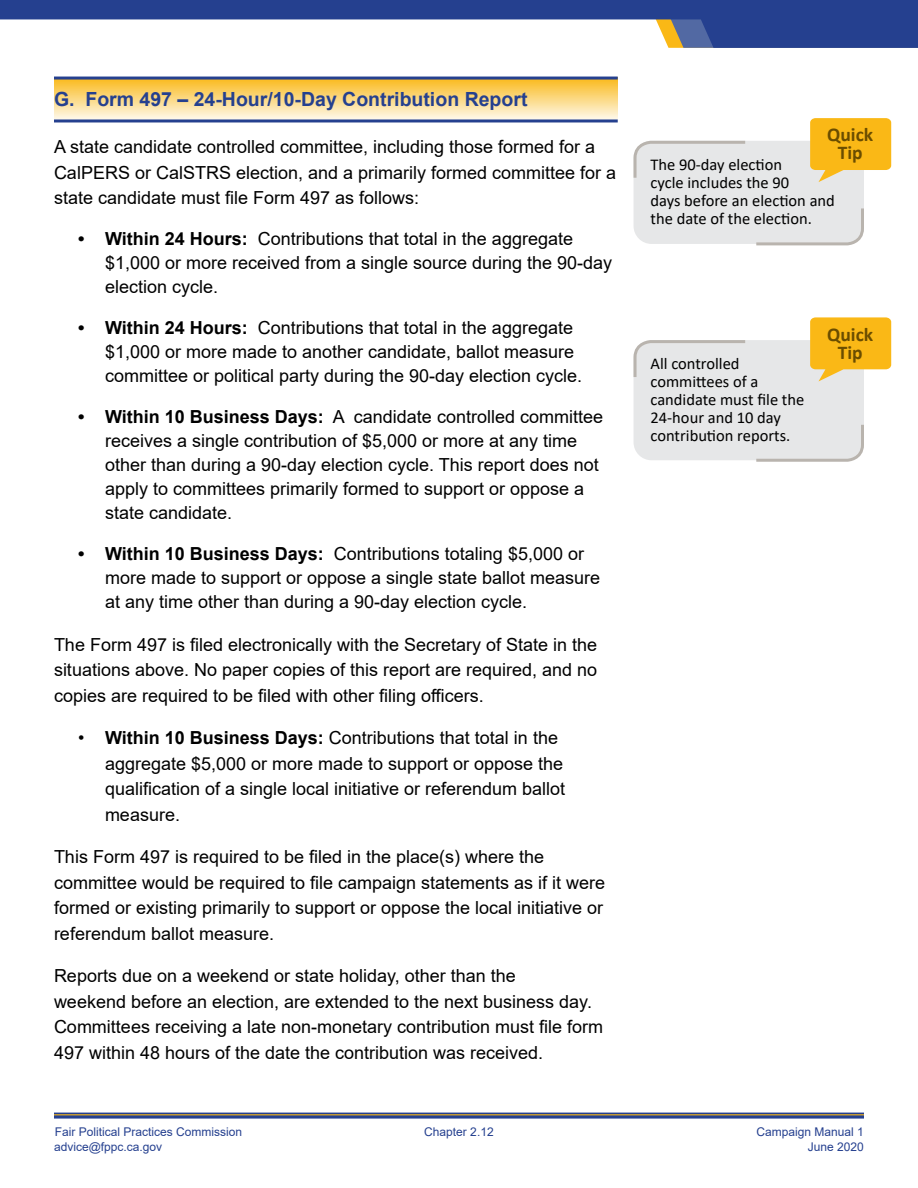
<style>
.page{position:relative;width:918px;height:1188px;background:#fff}
.page>*{position:absolute;margin:0;border:0;box-sizing:border-box;transform-origin:0 0}
.H1_No_Lines{font:700 19.5px "Arial";color:#25408f}
.Quick_Tip_Icon{font:700 19.5px "Calibri";color:#6a4d00}
.Main_Paragraph{font:18px/25.5px "Arial";color:#000}
.Example___Quick_Tip{font:16.5px/18px "Calibri";color:#000}
.t1{font:12px/15px "Arial";color:#25408f}
.s1{font-weight:700}
</style>
<div class="page">
<svg style="left:54px;top:80px;width:564px;height:39px;background:#fbd986"></svg>
<hr style="left:54px;top:77px;width:564px;height:3px;background:#25408f">
<hr style="left:54px;top:119px;width:564px;height:3px;background:#25408f">
<svg style="left:54px;top:1113px;width:810px;height:6px;background:#47598f"></svg>
<hr style="left:54px;top:1114px;width:810px;height:1px;background:#fab816">
<svg style="left:0;top:0;width:918px;height:48px;fill:#25408f"></svg>
<div style="left:634px;top:340px;width:230px;height:120px;background:#e6e7e8;border-radius:18px"></div>
<div style="left:634px;top:141px;width:230px;height:103px;background:#e6e7e8;border-radius:18px"></div>
<svg style="left:633px;top:340px;width:113px;height:40px"></svg>
<svg style="left:633px;top:140px;width:113px;height:41px"></svg>
<svg style="left:756px;top:424px;width:108px;height:38px"></svg>
<svg style="left:756px;top:208px;width:108px;height:38px"></svg>
<svg style="left:810px;top:317px;width:81px;height:64px"></svg>
<svg style="left:810px;top:118px;width:81px;height:64px"></svg>
<p class="H1_No_Lines" style="left:54px;top:86px;width:475px">G. Form 497 – 24-Hour/10-Day Contribution Report</p>
<p class="Main_Paragraph" style="left:54px;top:134px;width:564px">A state candidate controlled committee, including those formed for a<br>CalPERS or CalSTRS election, and a primarily formed committee for a state candidate must file Form 497 as follows:</p>
<p class="Main_Paragraph" style="left:105px;top:227px;width:509px;line-height:24px;text-indent:-27px"><span class="s1">• Within 24 Hours:</span> Contributions that total in the aggregate $1,000 or more received from a single source during the 90-day election cycle.</p>
<p class="Main_Paragraph" style="left:105px;top:316px;width:479px;line-height:24px;text-indent:-27px"><span class="s1">• Within 24 Hours:</span> Contributions that total in the aggregate $1,000 or more made to another candidate, ballot measure committee or political party during the 90-day election cycle.</p>
<p class="Main_Paragraph" style="left:105px;top:405px;width:500px;line-height:24px;text-indent:-27px"><span class="s1">• Within 10 Business Days:</span> A candidate controlled committee receives a single contribution of $5,000 or more at any time other than during a 90-day election cycle. This report does not apply to committees primarily formed to support or oppose a state candidate.</p>
<p class="Main_Paragraph" style="left:105px;top:542px;width:497px;line-height:24px;text-indent:-27px"><span class="s1">• Within 10 Business Days:</span> Contributions totaling $5,000 or more made to support or oppose a single state ballot measure at any time other than during a 90-day election cycle.</p>
<p class="Main_Paragraph" style="left:54px;top:632px;width:545px;text-align:justify">The Form 497 is filed electronically with the Secretary of State in the situations above. No paper copies of this report are required, and no copies are required to be filed with other filing officers.</p>
<p class="Main_Paragraph" style="left:105px;top:725px;width:462px;text-indent:-27px">• <span class="s1">Within 10 Business Days:</span> Contributions that total in the aggregate $5,000 or more made to support or oppose the qualification of a single local initiative or referendum ballot measure.</p>
<p class="Main_Paragraph" style="left:54px;top:844px;width:553px">This Form 497 is required to be filed in the place(s) where the committee would be required to file campaign statements as if it were formed or existing primarily to support or oppose the local initiative or referendum ballot measure.</p>
<p class="Main_Paragraph" style="left:54px;top:963px;width:551px">Reports due on a weekend or state holiday, other than the<br>weekend before an election, are extended to the next business day.<br>Committees receiving a late non-monetary contribution must file form 497 within 48 hours of the date the contribution was received.</p>
<p class="Quick_Tip_Icon" style="left:827px;top:121px;width:48px">Quick</p>
<p class="Quick_Tip_Icon" style="left:838px;top:139px;width:26px">Tip</p>
<p class="Example___Quick_Tip" style="left:651px;top:155px;width:186px">The 90-day election<br>cycle includes the 90<br>days before an election and the date of the election.</p>
<p class="Example___Quick_Tip" style="left:651px;top:355px;width:155px">All controlled committees of a candidate must file the<br>24-hour and 10 day contribution reports.</p>
<p class="Quick_Tip_Icon" style="left:827px;top:320px;width:48px">Quick</p>
<p class="Quick_Tip_Icon" style="left:838px;top:338px;width:26px">Tip</p>
<p class="t1" style="left:54px;top:1124px;width:190px">Fair Political Practices Commission advice@fppc.ca.gov</p>
<p class="t1" style="left:424px;top:1124px;width:71px">Chapter 2.12</p>
<p class="t1" style="left:757px;top:1124px;width:109px;text-align:right">Campaign Manual 1<br>June 2020</p>
</div>
